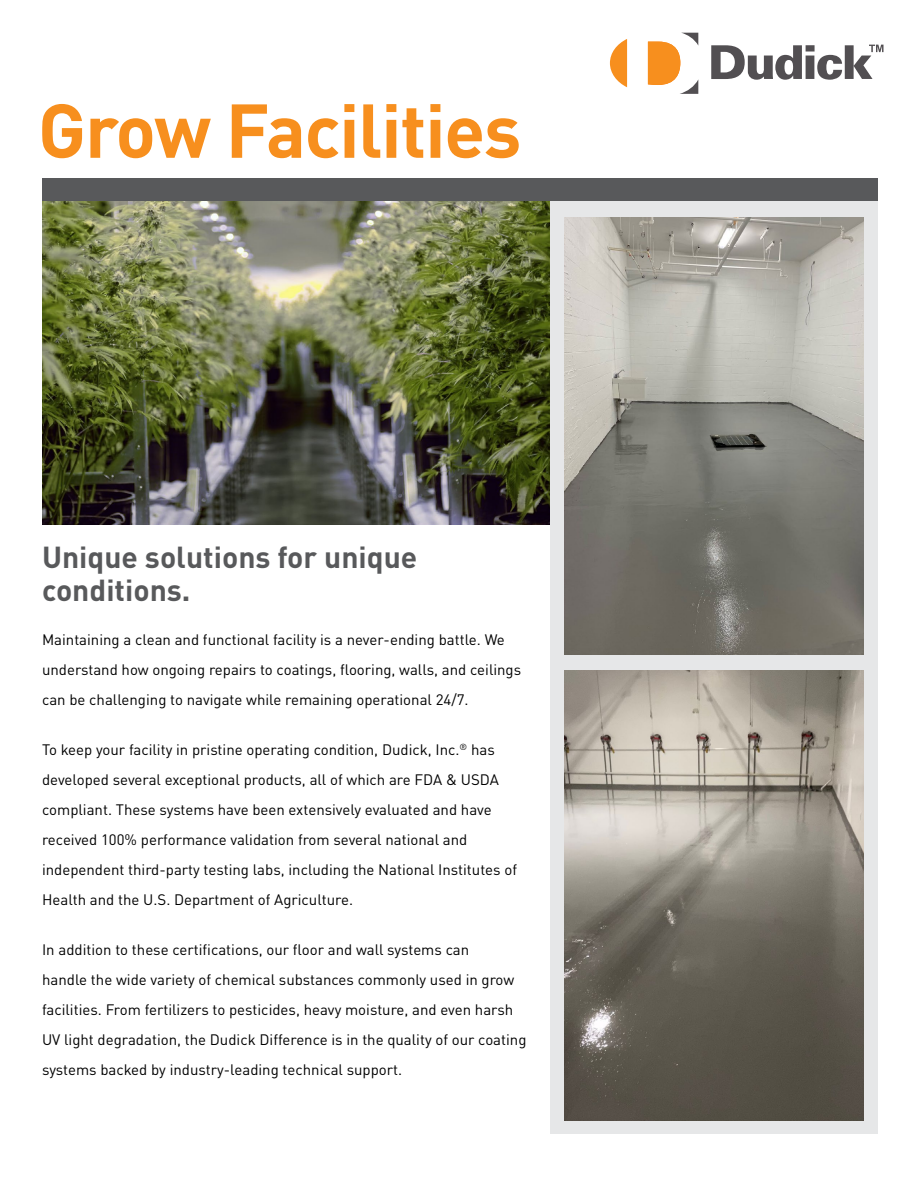
<style>
.page{position:relative;width:918px;height:1188px;background:#fff}
.page>*{position:absolute;margin:0;border:0;box-sizing:border-box;transform-origin:0 0}
.t1{font:700 75px "DIN Pro";letter-spacing:-.02em;color:#f78f1e}
.t2{font:700 30px/33px "DIN Pro";color:#58595b}
.t3{font:15px/30px "DIN Pro";color:#000}
</style>
<div class="page">
<div style="left:550px;top:200px;width:328px;height:934px;background:#e6e7e8"></div>
<img style="left:42px;top:201px;width:508px;height:323px">
<div style="left:42px;top:178px;width:836px;height:23px;background:#58595b"></div>
<img style="left:565px;top:670px;width:298px;height:450px">
<img style="left:565px;top:217px;width:298px;height:437px">
<svg style="left:610px;top:39px;width:17px;height:48px"></svg>
<svg style="left:648px;top:33px;width:50px;height:61px"></svg>
<svg style="left:711px;top:45px;width:173px;height:35px"></svg>
<h1 class="t1" style="left:38px;top:68px;width:485px">Grow Facilities</h1>
<h2 class="t2" style="left:42px;top:537px;width:377px">Unique solutions for unique conditions.</h2>
<p class="t3" style="left:42px;top:623px;width:481px">Maintaining a clean and functional facility is a never-ending battle. We understand how ongoing repairs to coatings, flooring, walls, and ceilings can be challenging to navigate while remaining operational 24/7.</p>
<p class="t3" style="left:42px;top:733px;width:477px">To keep your facility in pristine operating condition, Dudick, Inc.<sup>®</sup> has developed several exceptional products, all of which are FDA &amp; USDA compliant. These systems have been extensively evaluated and have received 100% performance validation from several national and independent third-party testing labs, including the National Institutes of Health and the U.S. Department of Agriculture.</p>
<p class="t3" style="left:42px;top:933px;width:486px">In addition to these certifications, our floor and wall systems can<br>handle the wide variety of chemical substances commonly used in grow facilities. From fertilizers to pesticides, heavy moisture, and even harsh UV light degradation, the Dudick Difference is in the quality of our coating systems backed by industry-leading technical support.</p>
</div>
